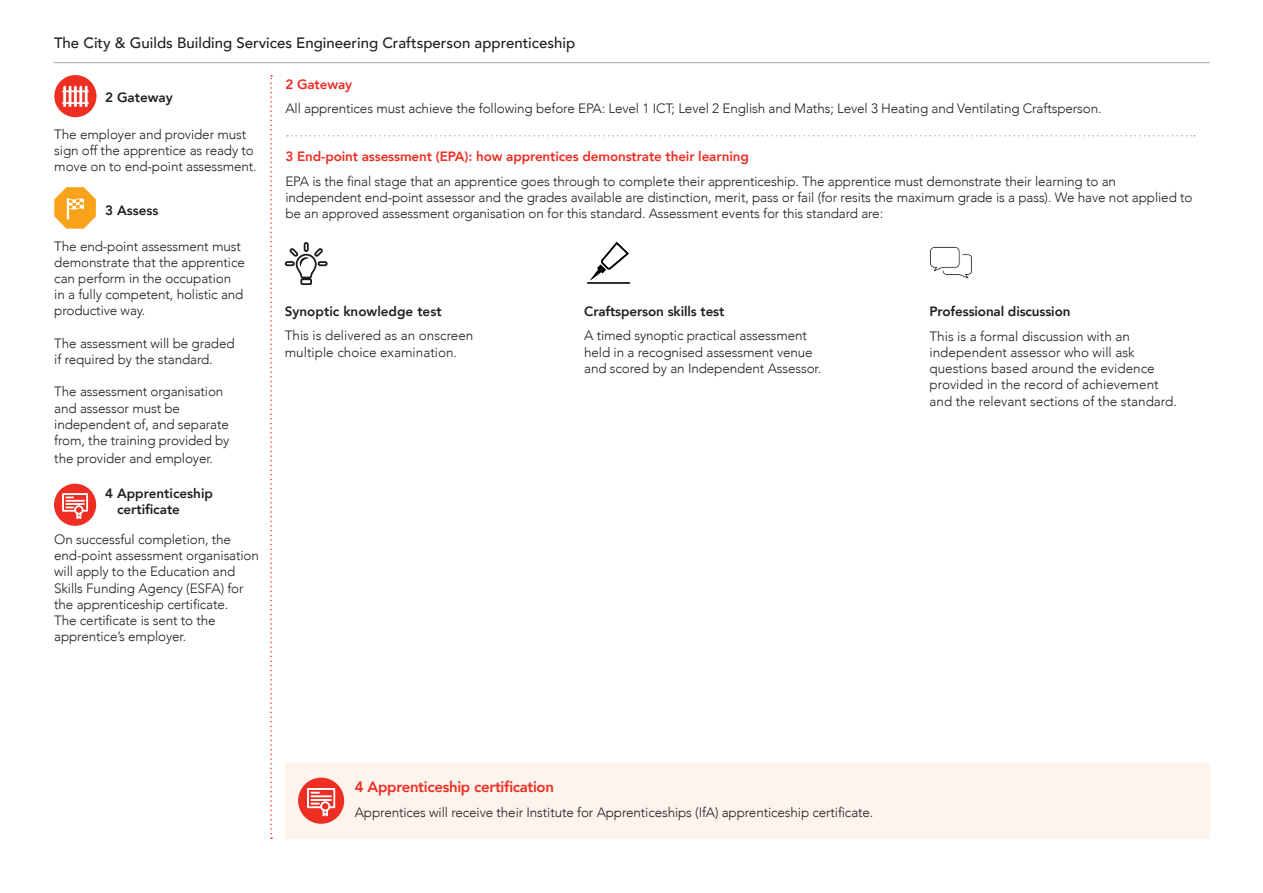
<style>
.page{position:relative;width:1263px;height:893px;background:#fff}
.page>*{position:absolute;margin:0;border:0;box-sizing:border-box;transform-origin:0 0}
.t1{font:500 15px "Avenir";color:#231f20}
.t2{font:800 15px "Avenir";letter-spacing:-.02em;color:#ee2e22}
.t3{font:300 13.5px/16.2px "Avenir";letter-spacing:-.01em;color:#231f20}
.t4{font:800 13.5px/16.2px "Avenir";color:#231f20}
.t5{font:800 13.5px "Avenir";letter-spacing:-.01em;color:#ee2e22}
</style>
<div class="page">
<hr style="left:54px;top:62px;width:1156px;height:1px;background:#000">
<svg style="left:270px;top:75px;width:2px;height:764px"></svg>
<div style="left:54px;top:75px;width:43px;height:42px;background:#ee2e22;border-radius:50%"></div>
<svg style="left:62px;top:86px;width:27px;height:21px"></svg>
<svg style="left:54px;top:187px;width:42px;height:42px"></svg>
<div style="left:286px;top:763px;width:924px;height:76px;background:#fef4ee"></div>
<div style="left:54px;top:484px;width:42px;height:42px;background:#ee2e22;border-radius:50%"></div>
<svg style="left:62px;top:493px;width:26px;height:26px"></svg>
<div style="left:298px;top:778px;width:46px;height:46px;background:#ee2e22;border-radius:50%"></div>
<svg style="left:307px;top:788px;width:28px;height:29px"></svg>
<svg style="left:287px;top:135px;width:908px;height:2px"></svg>
<svg style="left:284px;top:242px;width:44px;height:43px"></svg>
<svg style="left:590px;top:241px;width:39px;height:39px"></svg>
<hr style="left:587px;top:282px;width:43px;height:2px;background:#231f20">
<svg style="left:929px;top:247px;width:43px;height:32px"></svg>
<p class="t1" style="left:54px;top:30px;width:523px">The City &amp; Guilds Building Services Engineering Craftsperson apprenticeship</p>
<p class="t4" style="left:105px;top:89px;width:69px">2 Gateway</p>
<p class="t3" style="left:54px;top:126px;width:204px">The employer and provider must sign off the apprentice as ready to move on to end-point assessment.</p>
<p class="t4" style="left:105px;top:202px;width:55px">3 Assess</p>
<p class="t3" style="left:54px;top:238px;width:192px">The end-point assessment must demonstrate that the apprentice can perform in the occupation in a fully competent, holistic and productive way.</p>
<p class="t3" style="left:54px;top:335px;width:182px">The assessment will be graded if required by the standard.</p>
<p class="t3" style="left:54px;top:384px;width:177px">The assessment organisation and assessor must be independent of, and separate from, the training provided by</p>
<p class="t3" style="left:54px;top:450px;width:160px">the provider and employer.</p>
<p class="t4" style="left:117px;top:485px;width:98px;text-indent:-12px">4 Apprenticeship certificate</p>
<p class="t3" style="left:54px;top:531px;width:206px">On successful completion, the end-point assessment organisation will apply to the Education and<br>Skills Funding Agency (ESFA) for the apprenticeship certificate.<br>The certificate is sent to the apprentice’s employer.</p>
<p class="t5" style="left:285px;top:73px;width:68px">2 Gateway</p>
<p class="t3" style="left:285px;top:101px;width:818px">All apprentices must achieve the following before EPA: Level 1 ICT; Level 2 English and Maths; Level 3 Heating and Ventilating Craftsperson.</p>
<p class="t5" style="left:285px;top:146px;width:465px">3 End-point assessment (EPA): how apprentices demonstrate their learning</p>
<p class="t3" style="left:285px;top:173px;width:908px">EPA is the final stage that an apprentice goes through to complete their apprenticeship. The apprentice must demonstrate their learning to an independent end-point assessor and the grades available are distinction, merit, pass or fail (for resits the maximum grade is a pass). We have not applied to be an approved assessment organisation on for this standard. Assessment events for this standard are:</p>
<p class="t4" style="left:285px;top:303px;width:158px">Synoptic knowledge test</p>
<p class="t3" style="left:285px;top:328px;width:190px">This is delivered as an onscreen multiple choice examination.</p>
<p class="t4" style="left:584px;top:303px;width:142px">Craftsperson skills test</p>
<p class="t3" style="left:584px;top:328px;width:238px">A timed synoptic practical assessment held in a recognised assessment venue and scored by an Independent Assessor.</p>
<p class="t4" style="left:929px;top:303px;width:143px">Professional discussion</p>
<p class="t3" style="left:929px;top:328px;width:249px">This is a formal discussion with an independent assessor who will ask questions based around the evidence provided in the record of achievement and the relevant sections of the standard.</p>
<p class="t2" style="left:355px;top:775px;width:201px">4 Apprenticeship certification</p>
<p class="t3" style="left:355px;top:804px;width:520px">Apprentices will receive their Institute for Apprenticeships (IfA) apprenticeship certificate.</p>
</div>
